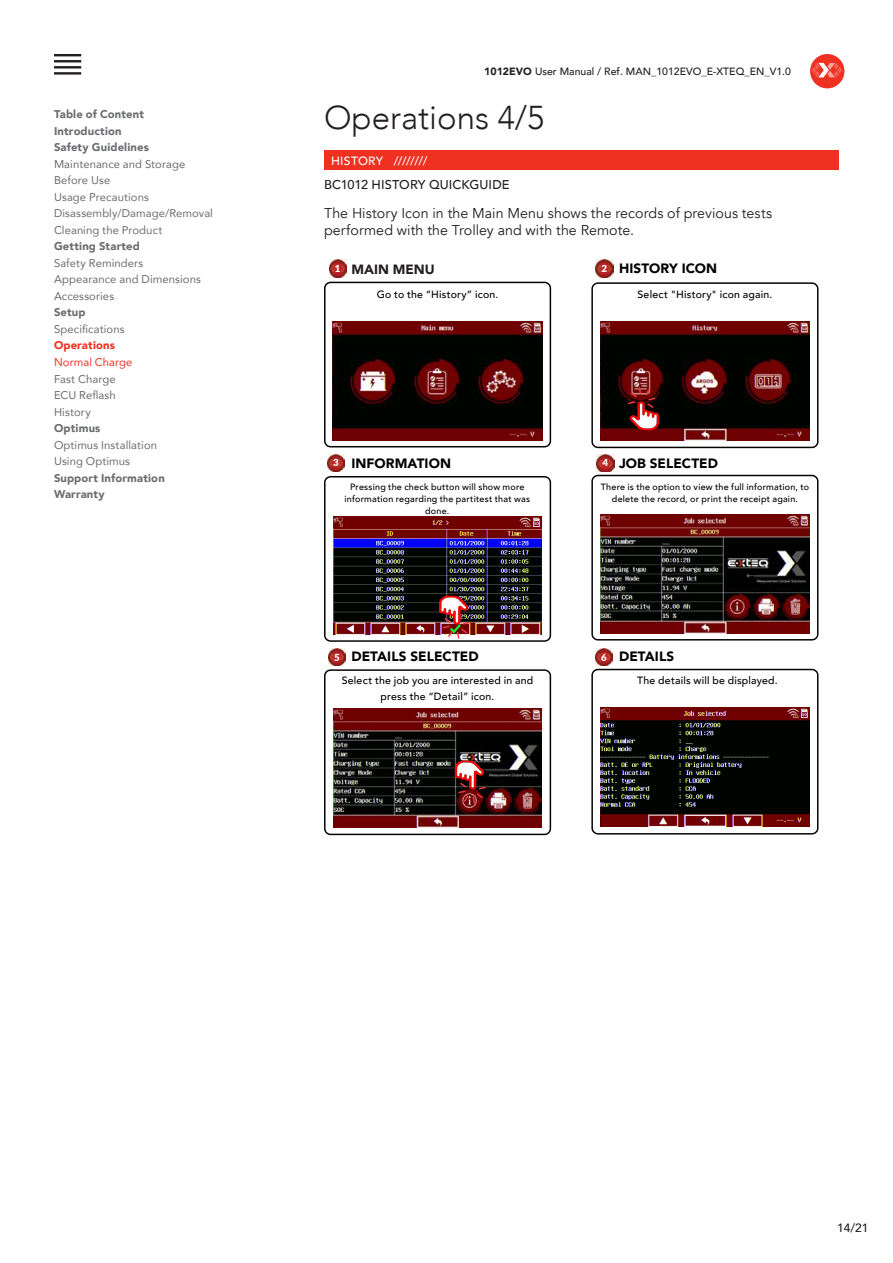
<style>
.page{position:relative;width:893px;height:1263px;background:#fff}
.page>*{position:absolute;margin:0;border:0;box-sizing:border-box;transform-origin:0 0}
.t1{font:300 33px "Avenir";color:#231f20}
.Inter_ital_rouges{font:14.25px/17.1px "Avenir";letter-spacing:.005em;color:#231f20}
.Inter_ital_rouges-2{font:900 13.5px "Avenir";letter-spacing:.005em;color:#000001}
.t2{font:900 13.35px "Avenir";color:#231f20}
.Inter_ital_rouges-3{font:500 12.75px "Avenir";letter-spacing:.005em;color:#231f20}
.t3{font:500 12px "Avenir";letter-spacing:.025em;color:#fff}
.t4{font:500 12px "Avenir";color:#231f20}
.t5{font:11.25px "Avenir";letter-spacing:.01em;color:#6c6d70}
.t6{font:900 11.25px "Avenir";letter-spacing:.015em;color:#6c6d70}
.t7{font:11.25px "Avenir";letter-spacing:.01em;color:#ef3122}
.t8{font:900 11.25px "Avenir";letter-spacing:.015em;color:#ef3122}
.Inter_ital_rouges-4{font:500 10.5px/16.5px "Avenir";letter-spacing:.02em;color:#000001;text-align:center}
.t9{font:500 10.5px "Avenir";color:#231f20}
.t10{font:900 9.75px "Lato";color:#fff}
.Inter_ital_rouges-5{font:500 9px/12px "Avenir";letter-spacing:.025em;color:#000001;text-align:center}
.s1{font-weight:900}
.s2{font-family:"Lato";font-size:9.75px;color:#fff}
</style>
<div class="page">
<svg style="left:810px;top:54px;width:34px;height:34px"></svg>
<svg style="left:591px;top:669px;width:227px;height:165px"></svg>
<img style="left:595px;top:648px;width:18px;height:18px">
<img style="left:601px;top:708px;width:208px;height:118px">
<img style="left:329px;top:648px;width:17px;height:18px">
<img style="left:324px;top:669px;width:227px;height:166px">
<svg style="left:591px;top:475px;width:227px;height:165px"></svg>
<img style="left:596px;top:454px;width:18px;height:18px">
<img style="left:600px;top:514px;width:210px;height:120px">
<img style="left:327px;top:454px;width:18px;height:17px">
<svg style="left:324px;top:476px;width:227px;height:166px"></svg>
<img style="left:596px;top:260px;width:17px;height:17px">
<svg style="left:591px;top:282px;width:227px;height:166px"></svg>
<svg style="left:324px;top:282px;width:227px;height:165px"></svg>
<img style="left:329px;top:260px;width:17px;height:17px">
<img style="left:333px;top:321px;width:209px;height:120px">
<hr style="left:54px;top:72px;width:27px;height:3px;background:#231f20">
<hr style="left:54px;top:66px;width:27px;height:3px;background:#231f20">
<hr style="left:54px;top:60px;width:27px;height:2px;background:#231f20">
<hr style="left:54px;top:54px;width:27px;height:2px;background:#231f20">
<div style="left:324px;top:150px;width:515px;height:20px;background:#ef3122"></div>
<p class="t6" style="left:54px;top:105px;width:92px">Table of Content</p>
<p class="t6" style="left:54px;top:121px;width:69px">Introduction</p>
<p class="t6" style="left:54px;top:138px;width:96px">Safety Guidelines</p>
<p class="t5" style="left:54px;top:155px;width:133px">Maintenance and Storage</p>
<p class="t5" style="left:54px;top:171px;width:58px">Before Use</p>
<p class="t5" style="left:54px;top:188px;width:96px">Usage Precautions</p>
<p class="t5" style="left:54px;top:204px;width:161px">Disassembly/Damage/Removal</p>
<p class="t5" style="left:54px;top:221px;width:110px">Cleaning the Product</p>
<p class="t6" style="left:54px;top:237px;width:87px">Getting Started</p>
<p class="t5" style="left:54px;top:254px;width:91px">Safety Reminders</p>
<p class="t5" style="left:54px;top:270px;width:148px">Appearance and Dimensions</p>
<p class="t5" style="left:54px;top:287px;width:62px">Accessories</p>
<p class="t6" style="left:54px;top:303px;width:33px">Setup</p>
<p class="t5" style="left:54px;top:320px;width:72px">Specifications</p>
<p class="t8" style="left:54px;top:336px;width:62px">Operations</p>
<p class="t7" style="left:54px;top:353px;width:80px">Normal Charge</p>
<p class="t5" style="left:54px;top:370px;width:63px">Fast Charge</p>
<p class="t5" style="left:54px;top:386px;width:63px">ECU Reflash</p>
<p class="t5" style="left:54px;top:403px;width:38px">History</p>
<p class="t6" style="left:54px;top:418px;width:48px">Optimus</p>
<p class="t5" style="left:54px;top:436px;width:105px">Optimus Installation</p>
<p class="t5" style="left:54px;top:452px;width:78px">Using Optimus</p>
<p class="t6" style="left:54px;top:468px;width:112px">Support Information</p>
<p class="t6" style="left:54px;top:484px;width:52px">Warranty</p>
<p class="t9" style="left:484px;top:62px;width:308px"><span class="s1">1012EVO</span> User Manual / Ref. MAN_1012EVO_E-XTEQ_EN_V1.0</p>
<p class="t1" style="left:324px;top:98px;width:222px">Operations 4/5</p>
<p class="t3" style="left:331px;top:150px;width:98px">HISTORY ////////</p>
<p class="Inter_ital_rouges-3" style="left:324px;top:174px;width:187px">BC1012 HISTORY QUICKGUIDE</p>
<p class="Inter_ital_rouges" style="left:324px;top:205px;width:450px">The History Icon in the Main Menu shows the records of previous tests performed with the Trolley and with the Remote.</p>
<p class="t2" style="left:335px;top:258px;width:101px"><span class="s2">1</span> MAIN MENU</p>
<p class="Inter_ital_rouges-4" style="left:377px;top:286px;width:123px">Go to the “History” icon.</p>
<p class="t10" style="left:601px;top:261px;width:7px">2</p>
<p class="Inter_ital_rouges-2" style="left:619px;top:257px;width:100px">HISTORY ICON</p>
<p class="Inter_ital_rouges-4" style="left:638px;top:286px;width:136px">Select "History" icon again.</p>
<p class="t10" style="left:333px;top:455px;width:7px">3</p>
<p class="Inter_ital_rouges-2" style="left:351px;top:451px;width:101px">INFORMATION</p>
<p class="Inter_ital_rouges-5" style="left:344px;top:480px;width:187px">Pressing the check button will show more information regarding the partitest that was done.</p>
<p class="Inter_ital_rouges-2" style="left:602px;top:451px;width:117px"><span class="s2">4</span> JOB SELECTED</p>
<p class="Inter_ital_rouges-5" style="left:601px;top:480px;width:210px">There is the option to view the full information, to delete the record, or print the receipt again.</p>
<p class="t10" style="left:334px;top:650px;width:7px">5</p>
<p class="Inter_ital_rouges-2" style="left:619px;top:645px;width:57px">DETAILS</p>
<p class="Inter_ital_rouges-4" style="left:342px;top:671px;width:193px">Select the job you are interested in and press the “Detail” icon.</p>
<p class="Inter_ital_rouges-2" style="left:351px;top:645px;width:129px">DETAILS SELECTED</p>
<p class="t10" style="left:601px;top:650px;width:7px">6</p>
<p class="Inter_ital_rouges-4" style="left:637px;top:672px;width:142px">The details will be displayed.</p>
<p class="t4" style="left:837px;top:1218px;width:33px">14/21</p>
</div>
